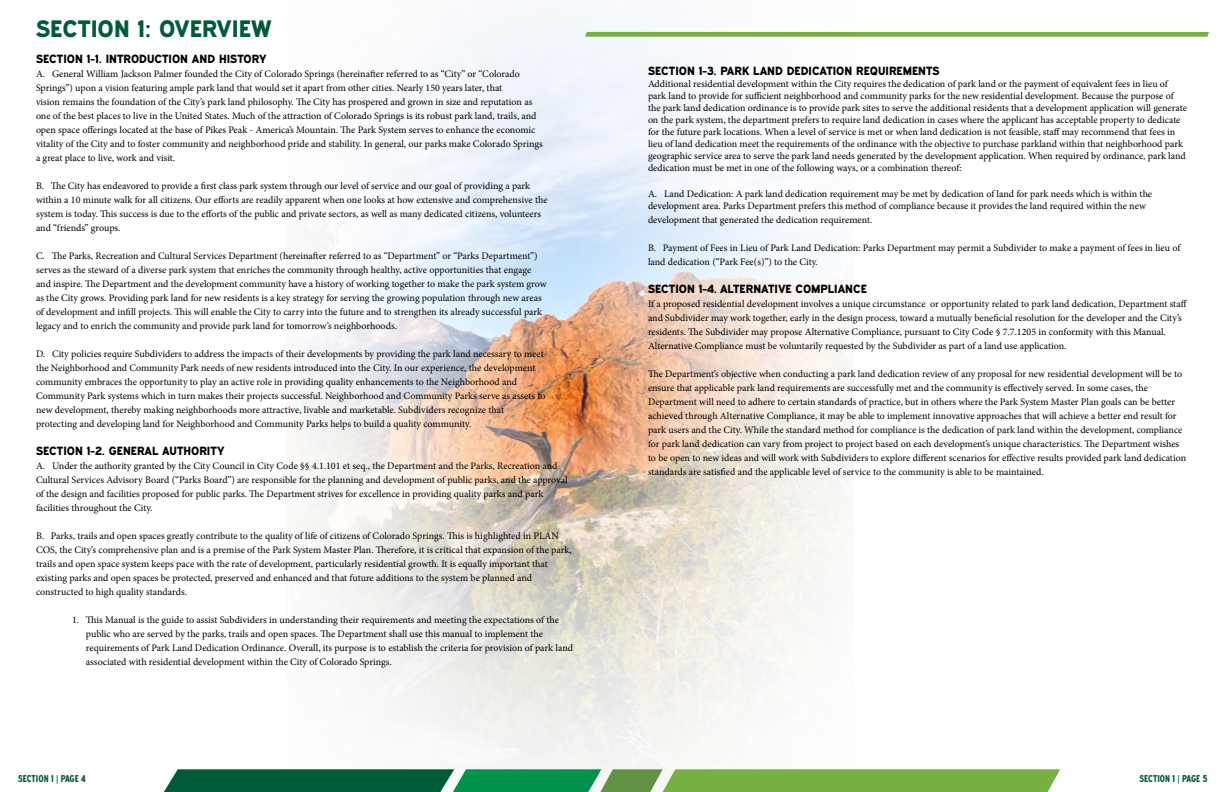
<style>
.page{position:relative;width:1224px;height:792px;background:#fff}
.page>*{position:absolute;margin:0;border:0;box-sizing:border-box;transform-origin:0 0}
.t1{font:24px "Expressway Xb";color:#005c38}
.t2{font:12px "Expressway Xb";color:#000}
.t3{font:10px/14px "Minion Pro";color:#000}
.t4{font:700 10px "Expressway Cd";color:#005c38}
</style>
<div class="page">
<img style="left:295px;top:28px;width:559px;height:741px">
<svg style="left:164px;top:769px;width:896px;height:23px;background:#48954d"></svg>
<svg style="left:585px;top:32px;width:624px;height:5px;background:#7eb44e"></svg>
<h1 class="t1" style="left:36px;top:14px;width:237px">SECTION 1: OVERVIEW</h1>
<p class="t2" style="left:36px;top:52px;width:232px">SECTION 1-1. INTRODUCTION AND HISTORY</p>
<p class="t3" style="left:36px;top:67px;width:508px">A. General William Jackson Palmer founded the City of Colorado Springs (hereinafter referred to as “City” or “Colorado Springs”) upon a vision featuring ample park land that would set it apart from other cities. Nearly 150 years later, that<br>vision remains the foundation of the City’s park land philosophy. The City has prospered and grown in size and reputation as one of the best places to live in the United States. Much of the attraction of Colorado Springs is its robust park land, trails, and open space offerings located at the base of Pikes Peak - America’s Mountain. The Park System serves to enhance the economic vitality of the City and to foster community and neighborhood pride and stability. In general, our parks make Colorado Springs a great place to live, work and visit.</p>
<p class="t3" style="left:36px;top:179px;width:513px">B. The City has endeavored to provide a first class park system through our level of service and our goal of providing a park within a 10 minute walk for all citizens. Our efforts are readily apparent when one looks at how extensive and comprehensive the system is today. This success is due to the efforts of the public and private sectors, as well as many dedicated citizens, volunteers and “friends” groups.</p>
<p class="t3" style="left:36px;top:249px;width:512px">C. The Parks, Recreation and Cultural Services Department (hereinafter referred to as “Department” or “Parks Department”) serves as the steward of a diverse park system that enriches the community through healthy, active opportunities that engage and inspire. The Department and the development community have a history of working together to make the park system grow as the City grows. Providing park land for new residents is a key strategy for serving the growing population through new areas of development and infill projects. This will enable the City to carry into the future and to strengthen its already successful park legacy and to enrich the community and provide park land for tomorrow’s neighborhoods.</p>
<p class="t3" style="left:36px;top:347px;width:511px">D. City policies require Subdividers to address the impacts of their developments by providing the park land necessary to meet the Neighborhood and Community Park needs of new residents introduced into the City. In our experience, the development community embraces the opportunity to play an active role in providing quality enhancements to the Neighborhood and Community Park systems which in turn makes their projects successful. Neighborhood and Community Parks serve as assets to new development, thereby making neighborhoods more attractive, livable and marketable. Subdividers recognize that protecting and developing land for Neighborhood and Community Parks helps to build a quality community.</p>
<p class="t2" style="left:36px;top:444px;width:190px">SECTION 1-2. GENERAL AUTHORITY</p>
<p class="t3" style="left:36px;top:459px;width:533px">A. Under the authority granted by the City Council in City Code §§ 4.1.101 et seq., the Department and the Parks, Recreation and Cultural Services Advisory Board (“Parks Board”) are responsible for the planning and development of public parks, and the approval of the design and facilities proposed for public parks. The Department strives for excellence in providing quality parks and park facilities throughout the City.</p>
<p class="t3" style="left:36px;top:529px;width:537px">B. Parks, trails and open spaces greatly contribute to the quality of life of citizens of Colorado Springs. This is highlighted in PLAN COS, the City’s comprehensive plan and is a premise of the Park System Master Plan. Therefore, it is critical that expansion of the park, trails and open space system keeps pace with the rate of development, particularly residential growth. It is equally important that existing parks and open spaces be protected, preserved and enhanced and that future additions to the system be planned and constructed to high quality standards.</p>
<p class="t3" style="left:86px;top:613px;width:489px;text-indent:-14px">1. This Manual is the guide to assist Subdividers in understanding their requirements and meeting the expectations of the public who are served by the parks, trails and open spaces. The Department shall use this manual to implement the requirements of Park Land Dedication Ordinance. Overall, its purpose is to establish the criteria for provision of park land associated with residential development within the City of Colorado Springs.</p>
<p class="t2" style="left:648px;top:64px;width:293px">SECTION 1-3. PARK LAND DEDICATION REQUIREMENTS</p>
<p class="t3" style="left:648px;top:78px;width:541px;line-height:12px">Additional residential development within the City requires the dedication of park land or the payment of equivalent fees in lieu of park land to provide for sufficient neighborhood and community parks for the new residential development. Because the purpose of the park land dedication ordinance is to provide park sites to serve the additional residents that a development application will generate on the park system, the department prefers to require land dedication in cases where the applicant has acceptable property to dedicate for the future park locations. When a level of service is met or when land dedication is not feasible, staff may recommend that fees in lieu of land dedication meet the requirements of the ordinance with the objective to purchase parkland within that neighborhood park geographic service area to serve the park land needs generated by the development application. When required by ordinance, park land dedication must be met in one of the following ways, or a combination thereof:</p>
<p class="t3" style="left:648px;top:188px;width:506px;line-height:12px">A. Land Dedication: A park land dedication requirement may be met by dedication of land for park needs which is within the development area. Parks Department prefers this method of compliance because it provides the land required within the new</p>
<p class="t3" style="left:648px;top:213px;width:226px">development that generated the dedication requirement.</p>
<p class="t3" style="left:648px;top:241px;width:534px">B. Payment of Fees in Lieu of Park Land Dedication: Parks Department may permit a Subdivider to make a payment of fees in lieu of land dedication (“Park Fee(s)”) to the City.</p>
<p class="t2" style="left:648px;top:282px;width:220px">SECTION 1-4. ALTERNATIVE COMPLIANCE</p>
<p class="t3" style="left:648px;top:297px;width:541px">If a proposed residential development involves a unique circumstance or opportunity related to park land dedication, Department staff and Subdivider may work together, early in the design process, toward a mutually beneficial resolution for the developer and the City’s residents. The Subdivider may propose Alternative Compliance, pursuant to City Code § 7.7.1205 in conformity with this Manual.<br>Alternative Compliance must be voluntarily requested by the Subdivider as part of a land use application.</p>
<p class="t3" style="left:648px;top:367px;width:540px">The Department’s objective when conducting a park land dedication review of any proposal for new residential development will be to ensure that applicable park land requirements are successfully met and the community is effectively served. In some cases, the Department will need to adhere to certain standards of practice, but in others where the Park System Master Plan goals can be better achieved through Alternative Compliance, it may be able to implement innovative approaches that will achieve a better end result for park users and the City. While the standard method for compliance is the dedication of park land within the development, compliance for park land dedication can vary from project to project based on each development’s unique characteristics. The Department wishes to be open to new ideas and will work with Subdividers to explore different scenarios for effective results provided park land dedication standards are satisfied and the applicable level of service to the community is able to be maintained.</p>
<p class="t4" style="left:18px;top:772px;width:69px">SECTION 1 | PAGE 4</p>
<p class="t4" style="left:1139px;top:772px;width:69px">SECTION 1 | PAGE 5</p>
</div>
